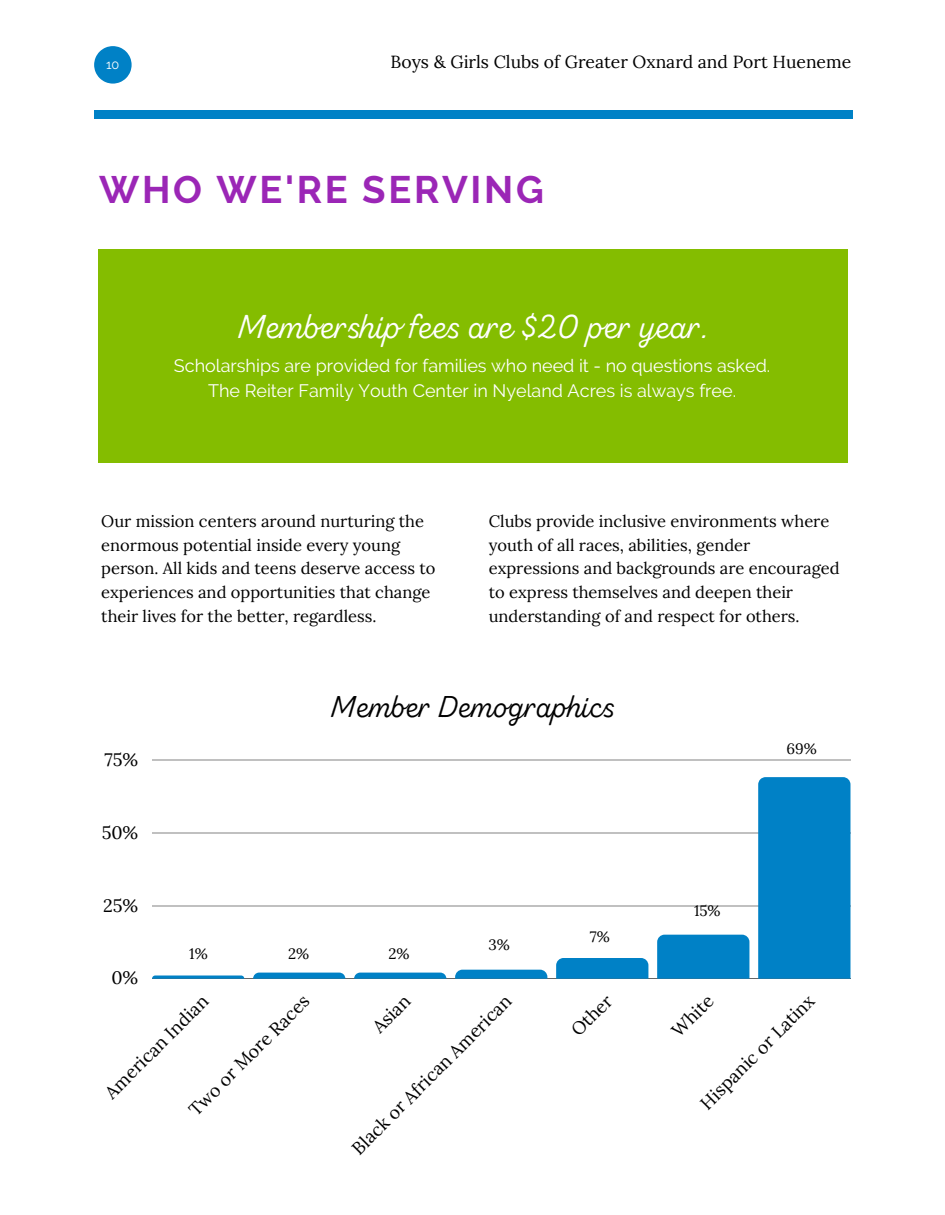
<style>
.page{position:relative;width:945px;height:1215px;background:#fff}
.page>*{position:absolute;margin:0;border:0;box-sizing:border-box;transform-origin:0 0}
.t1{font:700 38.25px "Raleway";letter-spacing:.07em;color:#9b26b6}
.t2{font:33px "Zing Script Rust R Base";color:#fff}
.t3{font:30px "Zing Script Rust R Base";color:#000}
.t4{font:18px/24.8px "Raleway";color:#fff;text-align:center}
.t5{font:18px "Lora";color:#000}
.t6{font:17.55px "Lora";color:#000}
.t7{font:16.5px/23.7px "Lora";color:#000}
.t8{font:15px "Lora";color:#000}
.t9{font:12.75px "Raleway";color:#fff}
</style>
<div class="page">
<div style="left:94px;top:111px;width:758px;height:7px;background:#0081c6"></div>
<svg style="left:94px;top:46px;width:38px;height:38px"></svg>
<div style="left:98px;top:250px;width:750px;height:213px;background:#84bd00"></div>
<hr style="left:152px;top:760px;width:698px;height:1px;background:#000">
<hr style="left:152px;top:833px;width:698px;height:1px;background:#000">
<hr style="left:152px;top:905px;width:698px;height:1px;background:#000">
<hr style="left:152px;top:978px;width:698px;height:1px;background:#000">
<svg style="left:152px;top:976px;width:92px;height:3px"></svg>
<svg style="left:253px;top:973px;width:92px;height:6px"></svg>
<svg style="left:354px;top:973px;width:92px;height:6px"></svg>
<svg style="left:455px;top:970px;width:92px;height:9px"></svg>
<svg style="left:556px;top:958px;width:92px;height:21px"></svg>
<div style="left:657px;top:935px;width:92px;height:44px;background:#0081c6"></div>
<div style="left:758px;top:777px;width:92px;height:202px;background:#0081c6"></div>
<p class="t9" style="left:106px;top:57px;width:15px">10</p>
<p class="t6" style="left:391px;top:50px;width:462px">Boys &amp; Girls Clubs of Greater Oxnard and Port Hueneme</p>
<h1 class="t1" style="left:99px;top:167px;width:446px">WHO WE'RE SERVING</h1>
<h2 class="t2" style="left:237px;top:313px;width:473px">Membership fees are $20 per year.</h2>
<p class="t4" style="left:174px;top:354px;width:598px">Scholarships are provided for families who need it - no questions asked.<br>The Reiter Family Youth Center in Nyeland Acres is always free.</p>
<p class="t7" style="left:101px;top:509px;width:336px">Our mission centers around nurturing the enormous potential inside every young person. All kids and teens deserve access to experiences and opportunities that change their lives for the better, regardless.</p>
<p class="t7" style="left:489px;top:509px;width:352px">Clubs provide inclusive environments where youth of all races, abilities, gender expressions and backgrounds are encouraged to express themselves and deepen their understanding of and respect for others.</p>
<p class="t5" style="left:105px;top:748px;width:35px">75%</p>
<p class="t5" style="left:102px;top:821px;width:38px">50%</p>
<p class="t5" style="left:103px;top:893px;width:37px">25%</p>
<p class="t5" style="left:111px;top:966px;width:28px">0%</p>
<h3 class="t3" style="left:330px;top:695px;width:285px">Member Demographics</h3>
<p class="t8" style="left:189px;top:944px;width:20px">1%</p>
<p class="t8" style="left:288px;top:944px;width:23px">2%</p>
<p class="t8" style="left:389px;top:944px;width:23px">2%</p>
<p class="t8" style="left:489px;top:935px;width:23px">3%</p>
<p class="t8" style="left:590px;top:926px;width:21px">7%</p>
<p class="t8" style="left:694px;top:900px;width:28px">15%</p>
<p class="t8" style="left:787px;top:739px;width:32px">69%</p>
<p class="t5" style="left:347px;top:1143px;width:218px;rotate:-45deg">Black or African American</p>
<p class="t5" style="left:566px;top:1025px;width:51px;rotate:-45deg">Other</p>
<p class="t5" style="left:666px;top:1025px;width:52px;rotate:-45deg">White</p>
<p class="t5" style="left:695px;top:1098px;width:154px;rotate:-45deg">Hispanic or Latinx</p>
<p class="t5" style="left:184px;top:1104px;width:163px;rotate:-45deg">Two or More Races</p>
<p class="t5" style="left:367px;top:1021px;width:46px;rotate:-45deg">Asian</p>
<p class="t5" style="left:100px;top:1087px;width:139px;rotate:-45deg">American Indian</p>
</div>
